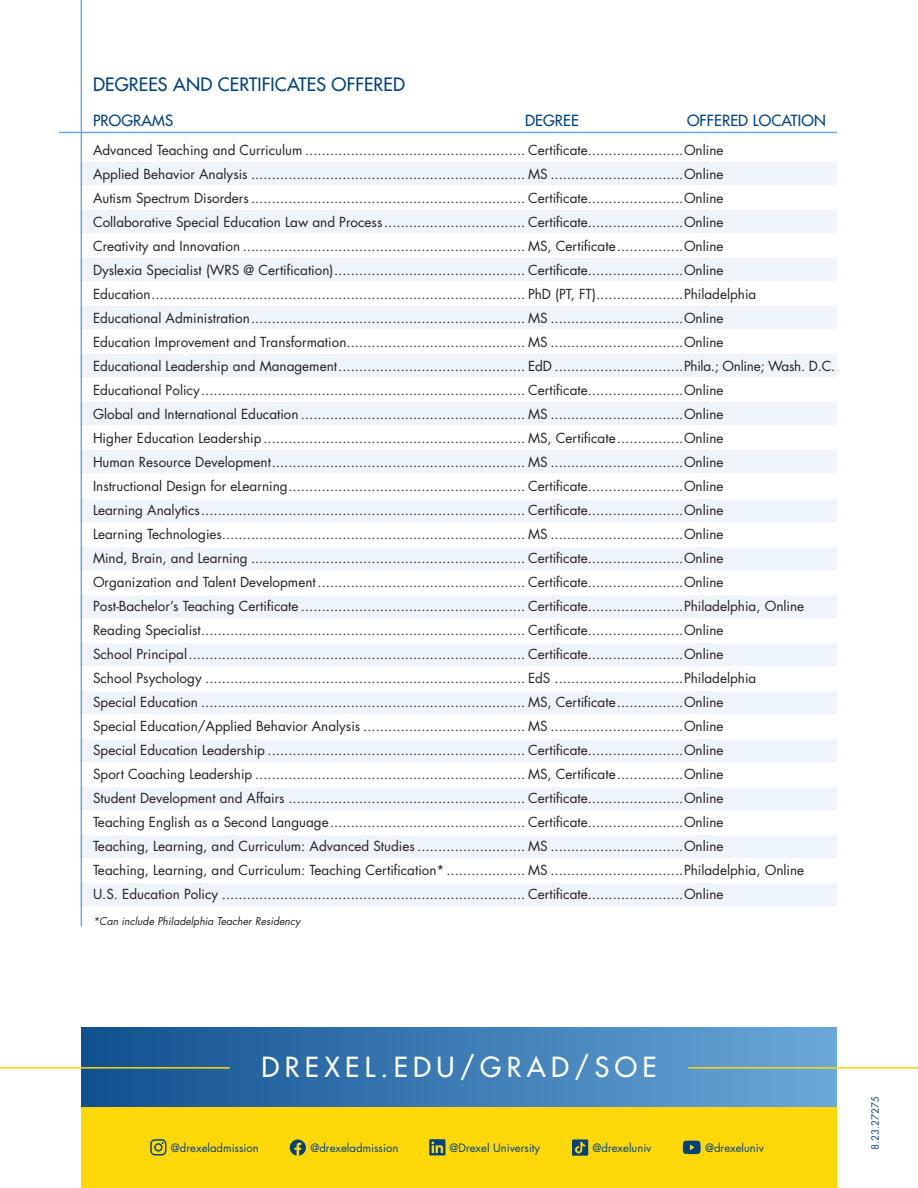
<style>
.page{position:relative;width:918px;height:1188px;background:#fff}
.page>*{position:absolute;margin:0;border:0;box-sizing:border-box;transform-origin:0 0}
.t1{font:500 27px "Futura Std";letter-spacing:.2em;color:#fff}
.Program_Header{font:500 18px "Futura Std";letter-spacing:.01em;color:#01427c}
.Program_Header-2{font:500 15px "Futura Std";letter-spacing:.01em;color:#01427c}
.Program_Leaders{font:13.5px "Futura Std";color:#231f20}
.Degree_Leaders{font:11.25px "Futura Std";color:#01427c}
.Program_Leaders-2{font:italic 10.5px "Futura Std";color:#231f20}
.Body_front{font:9.75px "Futura Std";color:#01427c}
</style>
<div class="page">
<div style="left:81px;top:162px;width:756px;height:22px;background:#eef4fa"></div>
<div style="left:81px;top:210px;width:756px;height:22px;background:#eef4fa"></div>
<div style="left:81px;top:259px;width:756px;height:22px;background:#eef4fa"></div>
<div style="left:81px;top:307px;width:756px;height:22px;background:#eef4fa"></div>
<div style="left:81px;top:355px;width:756px;height:22px;background:#eef4fa"></div>
<div style="left:81px;top:403px;width:756px;height:22px;background:#eef4fa"></div>
<div style="left:81px;top:451px;width:756px;height:22px;background:#eef4fa"></div>
<div style="left:81px;top:499px;width:756px;height:22px;background:#eef4fa"></div>
<div style="left:81px;top:547px;width:756px;height:22px;background:#eef4fa"></div>
<div style="left:81px;top:595px;width:756px;height:22px;background:#eef4fa"></div>
<div style="left:81px;top:643px;width:756px;height:22px;background:#eef4fa"></div>
<div style="left:81px;top:691px;width:756px;height:22px;background:#eef4fa"></div>
<div style="left:81px;top:739px;width:756px;height:22px;background:#eef4fa"></div>
<div style="left:81px;top:788px;width:756px;height:22px;background:#eef4fa"></div>
<div style="left:81px;top:836px;width:756px;height:22px;background:#eef4fa"></div>
<div style="left:81px;top:884px;width:756px;height:22px;background:#eef4fa"></div>
<hr style="left:81px;top:0;width:1px;height:926px;background:#6ba9db">
<hr style="left:59px;top:132px;width:778px;height:1px;background:#6ba9db">
<div style="left:81px;top:1027px;width:756px;height:81px;background:linear-gradient(to right,#10508e,#6aa8da)"></div>
<div style="left:81px;top:1108px;width:756px;height:80px;background:#ffd80a"></div>
<hr style="left:0;top:1067px;width:230px;height:2px;background:#ffd80a">
<hr style="left:688px;top:1067px;width:230px;height:2px;background:#ffd80a">
<svg style="left:150px;top:1139px;width:16px;height:16px"></svg>
<svg style="left:429px;top:1139px;width:16px;height:16px"></svg>
<svg style="left:683px;top:1141px;width:18px;height:13px"></svg>
<svg style="left:290px;top:1139px;width:16px;height:17px"></svg>
<svg style="left:572px;top:1139px;width:16px;height:17px"></svg>
<p class="Program_Header" style="left:93px;top:74px;width:314px">DEGREES AND CERTIFICATES OFFERED</p>
<p class="Program_Header-2" style="left:93px;top:112px;width:82px">PROGRAMS</p>
<p class="Program_Header-2" style="left:525px;top:112px;width:56px">DEGREE</p>
<p class="Program_Header-2" style="left:687px;top:112px;width:140px">OFFERED LOCATION</p>
<p class="Program_Leaders" style="left:93px;top:141px;width:632px">Advanced Teaching and Curriculum ..................................................... Certificate.......................Online</p>
<p class="Program_Leaders" style="left:93px;top:165px;width:632px">Applied Behavior Analysis .................................................................. MS ................................Online</p>
<p class="Program_Leaders" style="left:93px;top:189px;width:632px">Autism Spectrum Disorders .................................................................. Certificate.......................Online</p>
<p class="Program_Leaders" style="left:93px;top:213px;width:632px">Collaborative Special Education Law and Process.................................. Certificate.......................Online</p>
<p class="Program_Leaders" style="left:93px;top:237px;width:632px">Creativity and Innovation .................................................................... MS, Certificate................Online</p>
<p class="Program_Leaders" style="left:93px;top:261px;width:632px">Dyslexia Specialist (WRS @ Certification).............................................. Certificate.......................Online</p>
<p class="Program_Leaders" style="left:93px;top:285px;width:665px">Education.......................................................................................... PhD (PT, FT).....................Philadelphia</p>
<p class="Program_Leaders" style="left:93px;top:309px;width:632px">Educational Administration.................................................................. MS ................................Online</p>
<p class="Program_Leaders" style="left:93px;top:333px;width:632px">Education Improvement and Transformation........................................... MS ................................Online</p>
<p class="Program_Leaders" style="left:93px;top:357px;width:744px">Educational Leadership and Management............................................. EdD ...............................Phila.; Online; Wash. D.C.</p>
<p class="Program_Leaders" style="left:93px;top:381px;width:632px">Educational Policy.............................................................................. Certificate.......................Online</p>
<p class="Program_Leaders" style="left:93px;top:405px;width:632px">Global and International Education ...................................................... MS ................................Online</p>
<p class="Program_Leaders" style="left:93px;top:429px;width:632px">Higher Education Leadership............................................................... MS, Certificate................Online</p>
<p class="Program_Leaders" style="left:93px;top:453px;width:632px">Human Resource Development............................................................. MS ................................Online</p>
<p class="Program_Leaders" style="left:93px;top:477px;width:632px">Instructional Design for eLearning......................................................... Certificate.......................Online</p>
<p class="Program_Leaders" style="left:93px;top:501px;width:632px">Learning Analytics.............................................................................. Certificate.......................Online</p>
<p class="Program_Leaders" style="left:93px;top:525px;width:632px">Learning Technologies......................................................................... MS ................................Online</p>
<p class="Program_Leaders" style="left:93px;top:549px;width:632px">Mind, Brain, and Learning .................................................................. Certificate.......................Online</p>
<p class="Program_Leaders" style="left:93px;top:573px;width:632px">Organization and Talent Development.................................................. Certificate.......................Online</p>
<p class="Program_Leaders" style="left:93px;top:597px;width:713px">Post-Bachelor’s Teaching Certificate ...................................................... Certificate.......................Philadelphia, Online</p>
<p class="Program_Leaders" style="left:93px;top:621px;width:632px">Reading Specialist.............................................................................. Certificate.......................Online</p>
<p class="Program_Leaders" style="left:93px;top:645px;width:632px">School Principal................................................................................. Certificate.......................Online</p>
<p class="Program_Leaders" style="left:93px;top:669px;width:665px">School Psychology ............................................................................. EdS ...............................Philadelphia</p>
<p class="Program_Leaders" style="left:93px;top:693px;width:632px">Special Education .............................................................................. MS, Certificate................Online</p>
<p class="Program_Leaders" style="left:93px;top:717px;width:632px">Special Education/Applied Behavior Analysis ....................................... MS ................................Online</p>
<p class="Program_Leaders" style="left:93px;top:741px;width:632px">Special Education Leadership .............................................................. Certificate.......................Online</p>
<p class="Program_Leaders" style="left:93px;top:765px;width:632px">Sport Coaching Leadership ................................................................. MS, Certificate................Online</p>
<p class="Program_Leaders" style="left:93px;top:789px;width:632px">Student Development and Affairs ......................................................... Certificate.......................Online</p>
<p class="Program_Leaders" style="left:93px;top:813px;width:632px">Teaching English as a Second Language............................................... Certificate.......................Online</p>
<p class="Program_Leaders" style="left:93px;top:837px;width:632px">Teaching, Learning, and Curriculum: Advanced Studies .......................... MS ................................Online</p>
<p class="Program_Leaders" style="left:93px;top:861px;width:713px">Teaching, Learning, and Curriculum: Teaching Certification*................... MS ................................Philadelphia, Online</p>
<p class="Program_Leaders" style="left:93px;top:885px;width:632px">U.S. Education Policy ......................................................................... Certificate.......................Online</p>
<p class="Program_Leaders-2" style="left:93px;top:914px;width:209px">*Can include Philadelphia Teacher Residency</p>
<p class="t1" style="left:261px;top:1050px;width:397px">DREXEL.EDU/GRAD/SOE</p>
<p class="Degree_Leaders" style="left:171px;top:1140px;width:89px">@drexeladmission</p>
<p class="Degree_Leaders" style="left:310px;top:1140px;width:89px">@drexeladmission</p>
<p class="Degree_Leaders" style="left:449px;top:1140px;width:92px">@Drexel University</p>
<p class="Degree_Leaders" style="left:593px;top:1140px;width:60px">@drexeluniv</p>
<p class="Degree_Leaders" style="left:705px;top:1140px;width:60px">@drexeluniv</p>
<p class="Body_front" style="left:869px;top:1150px;width:56px;rotate:-90deg">8.23.27275</p>
</div>
